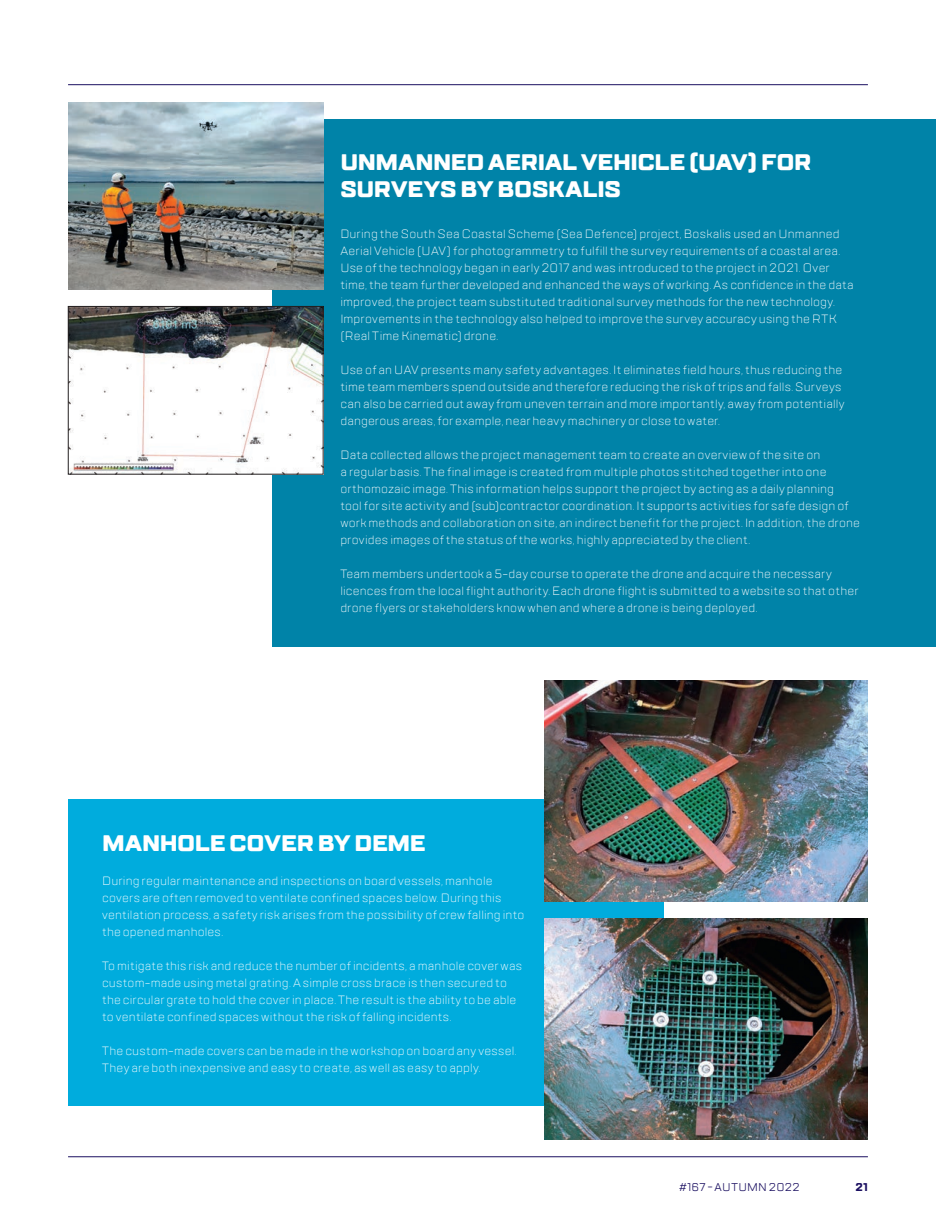
<style>
.page{position:relative;width:936px;height:1225px;background:#fff}
.page>*{position:absolute;margin:0;border:0;box-sizing:border-box;transform-origin:0 0}
.H2_Heading{font:800 22.5px/27px "TT Lakes";letter-spacing:-.005em;color:#fff}
.Bodytext{font:300 12px/17px "TT Lakes";letter-spacing:.01em;color:#fff}
.t1{font:11.25px "TT Lakes";letter-spacing:.03em;color:#1b1061}
.t2{font:700 11.25px "TT Lakes";color:#1b1061}
</style>
<div class="page">
<div style="left:272px;top:119px;width:663px;height:527px;background:#0083a8"></div>
<div style="left:68px;top:799px;width:595px;height:307px;background:#00acdd"></div>
<img style="left:68px;top:102px;width:255px;height:187px">
<img style="left:70px;top:308px;width:251px;height:164px">
<div style="left:68px;top:306px;width:255px;height:168px;border:1px solid #231f20"></div>
<img style="left:544px;top:680px;width:323px;height:221px">
<img style="left:544px;top:918px;width:323px;height:222px">
<hr style="left:68px;top:84px;width:799px;height:1px;background:#1b1061">
<hr style="left:68px;top:1156px;width:799px;height:1px;background:#1b1061">
<p class="H2_Heading" style="left:340px;top:149px;width:472px">UNMANNED AERIAL VEHICLE (UAV) FOR<br>SURVEYS BY BOSKALIS</p>
<p class="Bodytext" style="left:340px;top:225px;width:515px">During the South Sea Coastal Scheme (Sea Defence) project, Boskalis used an Unmanned Aerial Vehicle (UAV) for photogrammetry to fulfill the survey requirements of a coastal area.<br>Use of the technology began in early 2017 and was introduced to the project in 2021. Over time, the team further developed and enhanced the ways of working. As confidence in the data improved, the project team substituted traditional survey methods for the new technology.<br>Improvements in the technology also helped to improve the survey accuracy using the RTK (Real Time Kinematic) drone.</p>
<p class="Bodytext" style="left:340px;top:361px;width:505px">Use of an UAV presents many safety advantages. It eliminates field hours, thus reducing the time team members spend outside and therefore reducing the risk of trips and falls. Surveys can also be carried out away from uneven terrain and more importantly, away from potentially dangerous areas, for example, near heavy machinery or close to water.</p>
<p class="Bodytext" style="left:340px;top:446px;width:521px">Data collected allows the project management team to create an overview of the site on<br>a regular basis. The final image is created from multiple photos stitched together into one orthomozaic image. This information helps support the project by acting as a daily planning<br>tool for site activity and (sub)contractor coordination. It supports activities for safe design of work methods and collaboration on site, an indirect benefit for the project. In addition, the drone provides images of the status of the works, highly appreciated by the client.</p>
<p class="Bodytext" style="left:340px;top:565px;width:519px">Team members undertook a 5-day course to operate the drone and acquire the necessary licences from the local flight authority. Each drone flight is submitted to a website so that other drone flyers or stakeholders know when and where a drone is being deployed.</p>
<p class="H2_Heading" style="left:102px;top:830px;width:325px">MANHOLE COVER BY DEME</p>
<p class="Bodytext" style="left:102px;top:872px;width:424px">During regular maintenance and inspections on board vessels, manhole covers are often removed to ventilate confined spaces below. During this ventilation process, a safety risk arises from the possibility of crew falling into the opened manholes.</p>
<p class="Bodytext" style="left:102px;top:957px;width:421px">To mitigate this risk and reduce the number of incidents, a manhole cover was custom-made using metal grating. A simple cross brace is then secured to the circular grate to hold the cover in place. The result is the ability to be able to ventilate confined spaces without the risk of falling incidents.</p>
<p class="Bodytext" style="left:102px;top:1042px;width:416px">The custom-made covers can be made in the workshop on board any vessel.<br>They are both inexpensive and easy to create, as well as easy to apply.</p>
<p class="t1" style="left:679px;top:1179px;width:122px">#167 - AUTUMN 2022</p>
<p class="t2" style="left:855px;top:1179px;width:14px">21</p>
</div>
